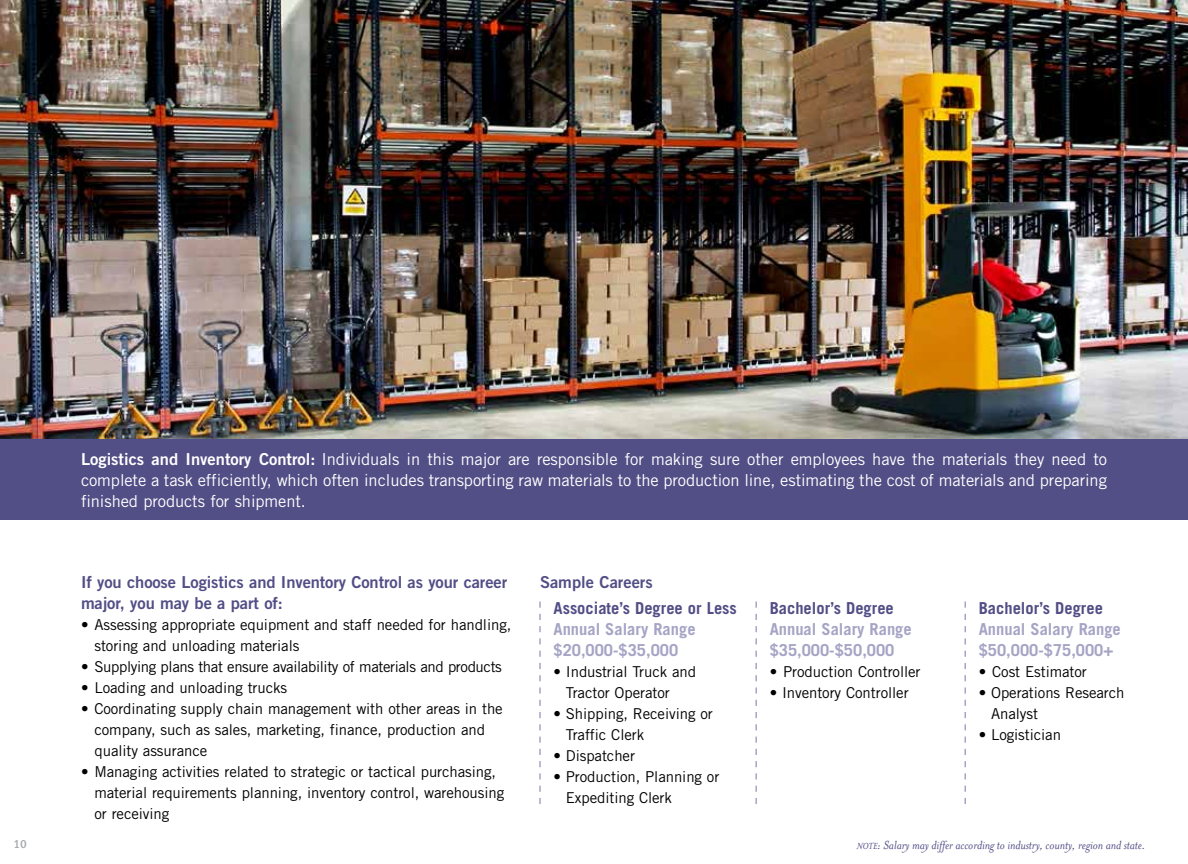
<style>
.page{position:relative;width:1188px;height:864px;background:#fff}
.page>*{position:absolute;margin:0;border:0;box-sizing:border-box;transform-origin:0 0}
.t1{font:16.5px/21px "Trade Gothic";letter-spacing:-.005em;color:#fff;text-align:justify}
.t2{font:700 16.5px/21px "Trade Gothic";color:#a6a4c5}
.t3{font:16.5px/21px "Trade Gothic Bold Two";letter-spacing:-.005em;color:#524e86}
.t4{font:700 16.5px "Trade Gothic";color:#524e86}
.t5{font:15px/21px "Trade Gothic";letter-spacing:-.005em;color:#000}
.t6{font:15px "Trade Gothic";letter-spacing:-.025em;color:#000}
.t7{font:italic 13.5px "Mrs Eaves";letter-spacing:-.005em;color:#524e86}
.t8{font:500 12px "Meta Bank";color:#a7a9ac}
.s1{font-family:"Trade Gothic Bold Two"}
.s2{font-size:10.2px}
</style>
<div class="page">
<img style="left:0;top:0;width:1188px;height:439px">
<div style="left:0;top:439px;width:1188px;height:81px;background:#524e86"></div>
<svg style="left:539px;top:602px;width:2px;height:202px"></svg>
<svg style="left:755px;top:602px;width:2px;height:202px"></svg>
<svg style="left:964px;top:602px;width:2px;height:202px"></svg>
<p class="t8" style="left:14px;top:837px;width:15px">10</p>
<p class="t1" style="left:81px;top:448px;width:1028px"><span class="s1">Logistics and Inventory Control:</span> Individuals in this major are responsible for making sure other employees have the materials they need to complete a task efficiently, which often includes transporting raw materials to the production line, estimating the cost of materials and preparing finished products for shipment.</p>
<p class="t3" style="left:81px;top:571px;width:428px">If you choose Logistics and Inventory Control as your career major, you may be a part of:</p>
<p class="t5" style="left:94px;top:614px;width:418px;text-indent:-14px">• Assessing appropriate equipment and staff needed for handling, storing and unloading materials</p>
<p class="t6" style="left:81px;top:658px;width:422px">• Supplying plans that ensure availability of materials and products</p>
<p class="t5" style="left:81px;top:677px;width:208px">• Loading and unloading trucks</p>
<p class="t5" style="left:94px;top:698px;width:410px;text-indent:-14px">• Coordinating supply chain management with other areas in the company, such as sales, marketing, finance, production and quality assurance</p>
<p class="t5" style="left:94px;top:761px;width:411px;text-indent:-14px">• Managing activities related to strategic or tactical purchasing, material requirements planning, inventory control, warehousing or receiving</p>
<p class="t3" style="left:540px;top:571px;width:114px">Sample Careers</p>
<p class="t4" style="left:554px;top:598px;width:185px">Associate’s Degree or Less</p>
<p class="t2" style="left:554px;top:619px;width:144px">Annual Salary Range $20,000-$35,000</p>
<p class="t5" style="left:566px;top:661px;width:132px;text-indent:-12px">• Industrial Truck and<br>Tractor Operator</p>
<p class="t5" style="left:566px;top:703px;width:148px;text-indent:-12px">• Shipping, Receiving or<br>Traffic Clerk</p>
<p class="t5" style="left:554px;top:745px;width:83px">• Dispatcher</p>
<p class="t5" style="left:566px;top:766px;width:155px;text-indent:-12px">• Production, Planning or<br>Expediting Clerk</p>
<p class="t4" style="left:770px;top:598px;width:126px">Bachelor’s Degree</p>
<p class="t2" style="left:770px;top:619px;width:144px">Annual Salary Range $35,000-$50,000</p>
<p class="t5" style="left:770px;top:661px;width:152px">• Production Controller</p>
<p class="t5" style="left:770px;top:682px;width:140px">• Inventory Controller</p>
<p class="t4" style="left:979px;top:598px;width:126px">Bachelor’s Degree</p>
<p class="t2" style="left:979px;top:619px;width:144px">Annual Salary Range $50,000-$75,000+</p>
<p class="t5" style="left:979px;top:661px;width:110px">• Cost Estimator</p>
<p class="t5" style="left:991px;top:682px;width:135px;text-indent:-12px">• Operations Research<br>Analyst</p>
<p class="t5" style="left:979px;top:724px;width:84px">• Logistician</p>
<p class="t7" style="left:857px;top:837px;width:290px"><span class="s2">NOTE</span>: Salary may differ according to industry, county, region and state.</p>
</div>
